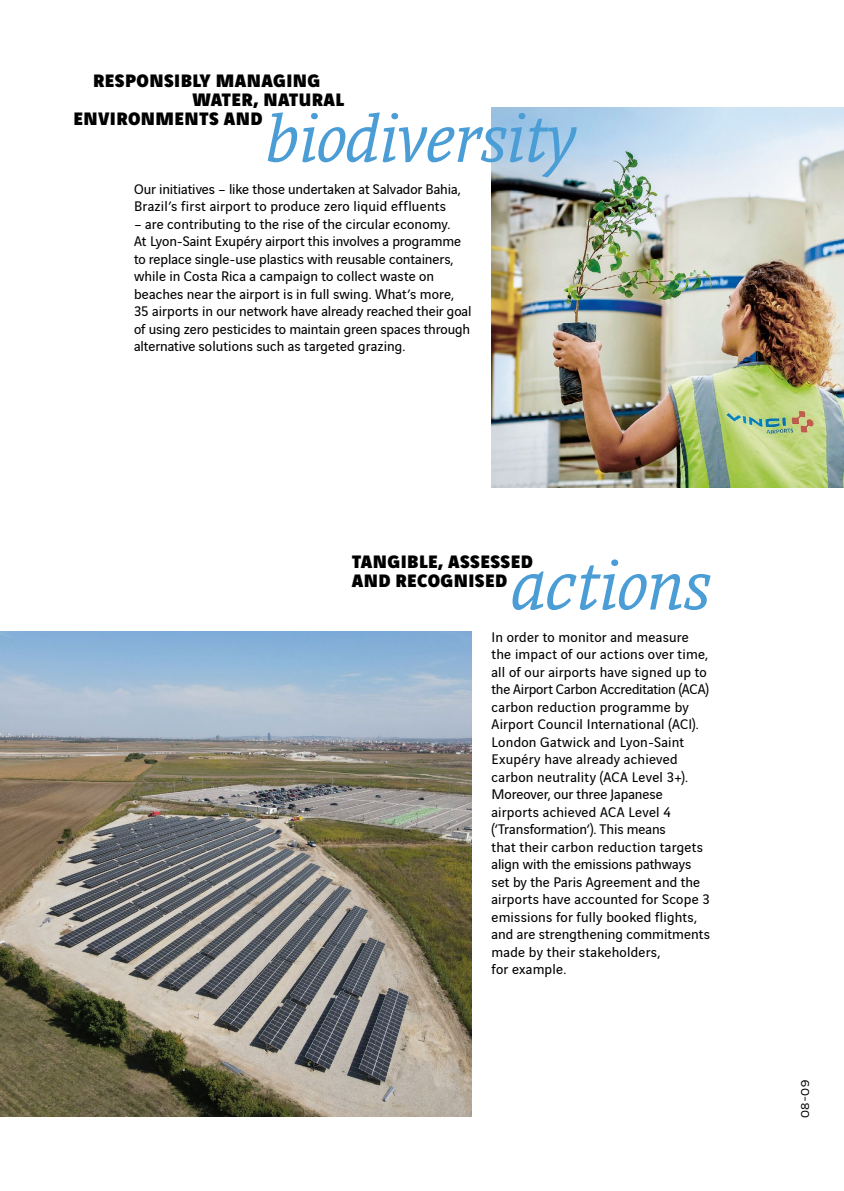
<style>
.page{position:relative;width:844px;height:1191px;background:#fff}
.page>*{position:absolute;margin:0;border:0;box-sizing:border-box;transform-origin:0 0}
.t1{font:italic 75.25px "Vinci Serif";color:#4b9dd6}
.t2{font:italic 73.5px "Vinci Serif";color:#4b9dd6}
.t3{font:900 19.25px/19.2px "Vinci Sans";letter-spacing:.02em;color:#000}
.t4{font:14.88px/17.5px "Vinci Sans";letter-spacing:.005em;color:#000}
.t5{font:12.25px "Vinci Sans Expanded";color:#000}
</style>
<div class="page">
<img style="left:491px;top:108px;width:352px;height:380px">
<img style="left:0;top:631px;width:471px;height:485px">
<p class="t3" style="left:93px;top:69px;width:229px">RESPONSIBLY MANAGING</p>
<p class="t3" style="left:192px;top:88px;width:153px">WATER, NATURAL</p>
<p class="t3" style="left:73px;top:107px;width:190px">ENVIRONMENTS AND</p>
<h2 class="t2" style="left:264px;top:86px;width:314px">biodiversity</h2>
<p class="t4" style="left:134px;top:179px;width:328px">Our initiatives – like those undertaken at Salvador Bahia,<br>Brazil’s first airport to produce zero liquid effluents</p>
<p class="t4" style="left:134px;top:214px;width:339px">– are contributing to the rise of the circular economy.<br>At Lyon‑Saint Exupéry airport this involves a programme to replace single-use plastics with reusable containers, while in Costa Rica a campaign to collect waste on beaches near the airport is in full swing. What’s more, 35 airports in our network have already reached their goal of using zero pesticides to maintain green spaces through alternative solutions such as targeted grazing.</p>
<p class="t3" style="left:352px;top:549px;width:182px">TANGIBLE, ASSESSED<br>AND RECOGNISED</p>
<h1 class="t1" style="left:511px;top:532px;width:201px">actions</h1>
<p class="t4" style="left:491px;top:626px;width:220px">In order to monitor and measure the impact of our actions over time, all of our airports have signed up to the Airport Carbon Accreditation (ACA) carbon reduction programme by<br>Airport Council International (ACI).<br>London Gatwick and Lyon‑Saint<br>Exupéry have already achieved carbon neutrality (ACA Level 3+).<br>Moreover, our three Japanese airports achieved ACA Level 4 (‘Transformation’). This means<br>that their carbon reduction targets align with the emissions pathways set by the Paris Agreement and the airports have accounted for Scope 3 emissions for fully booked flights, and are strengthening commitments made by their stakeholders,<br>for example.</p>
<p class="t5" style="left:796px;top:1117px;width:39px;rotate:-90deg">08-09</p>
</div>
